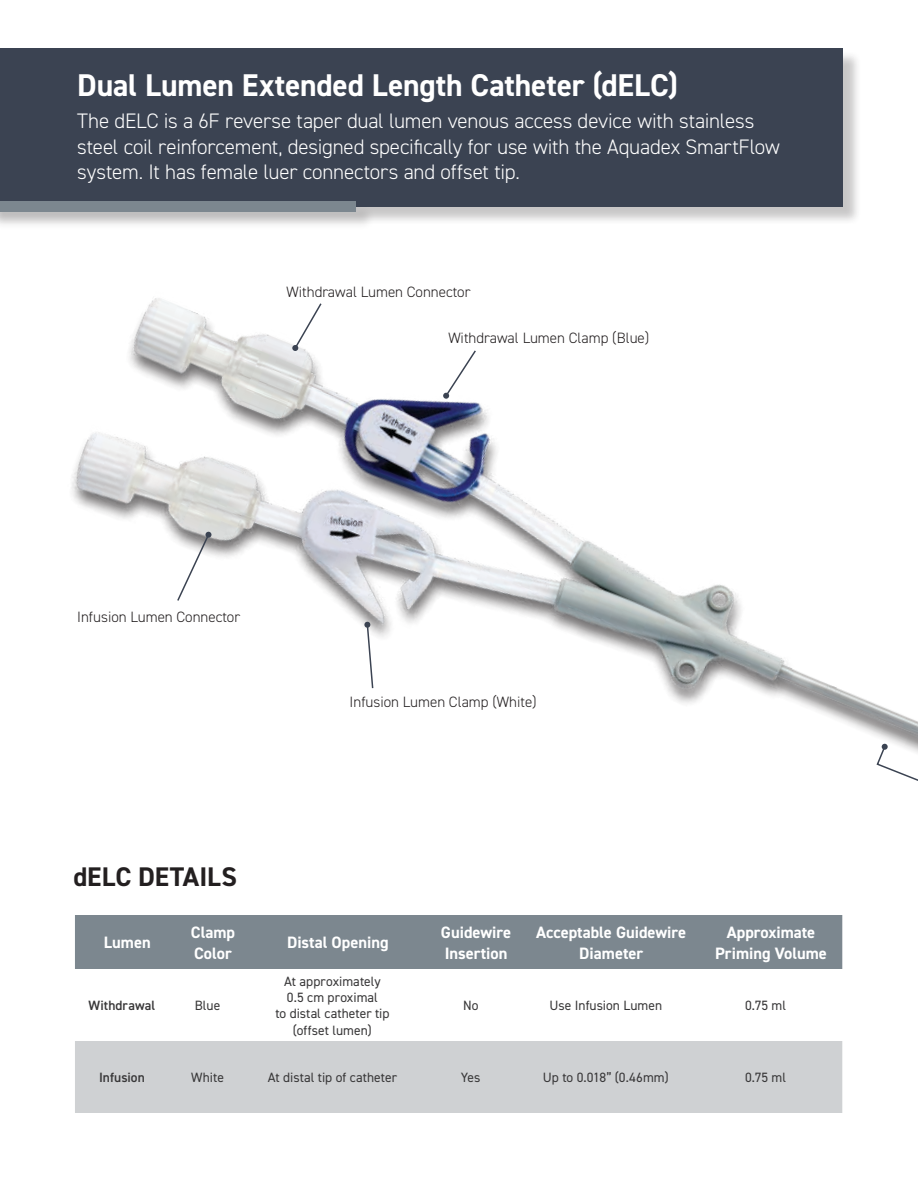
<style>
.page{position:relative;width:918px;height:1188px;background:#fff}
.page>*{position:absolute;margin:0;border:0;box-sizing:border-box;transform-origin:0 0}
.t1{font:700 31.5px "DIN2014";letter-spacing:-.005em;color:#fff}
.t2{font:700 27px "DIN2014";letter-spacing:.005em;color:#231f20}
.t3{font:300 21px/25.2px "DIN2014";letter-spacing:-.01em;color:#fff}
.t4{font:700 16.5px/21px "DIN2014";color:#fff}
.t5{font:300 15px "DIN2014";color:#231f20}
.t6{font:13.5px/16.2px "DIN2014";color:#383738;text-align:center}
.t7{font:600 13.5px "DIN2014";letter-spacing:.005em;color:#383738}
</style>
<div class="page">
<img style="left:71px;top:298px;width:847px;height:446px">
<div style="left:0;top:50px;width:862px;height:176px;background:#231f20;opacity:.25"></div>
<div style="left:0;top:48px;width:843px;height:159px;background:#3b4352"></div>
<div style="left:0;top:204px;width:374px;height:27px;background:#231f20;opacity:.15"></div>
<div style="left:0;top:202px;width:356px;height:10px;background:#7c878f"></div>
<div style="left:75px;top:915px;width:767px;height:54px;background:#7c878f"></div>
<div style="left:75px;top:1041px;width:767px;height:72px;background:#cfd1d3"></div>
<svg style="left:292px;top:302px;width:31px;height:49px"></svg>
<svg style="left:443px;top:349px;width:34px;height:50px"></svg>
<svg style="left:176px;top:533px;width:34px;height:69px"></svg>
<div style="left:205px;top:532px;width:7px;height:6px;background:#3b4352;border-radius:50%"></div>
<svg style="left:364px;top:621px;width:10px;height:69px"></svg>
<svg style="left:876px;top:744px;width:42px;height:37px"></svg>
<h1 class="t1" style="left:77px;top:64px;width:602px">Dual Lumen Extended Length Catheter (dELC)</h1>
<p class="t3" style="left:77px;top:109px;width:704px">The dELC is a 6F reverse taper dual lumen venous access device with stainless steel coil reinforcement, designed specifically for use with the Aquadex SmartFlow system. It has female luer connectors and offset tip.</p>
<p class="t5" style="left:286px;top:283px;width:186px">Withdrawal Lumen Connector</p>
<p class="t5" style="left:77px;top:608px;width:165px">Infusion Lumen Connector</p>
<p class="t2" style="left:74px;top:859px;width:165px">dELC DETAILS</p>
<p class="t5" style="left:448px;top:329px;width:202px">Withdrawal Lumen Clamp (Blue)</p>
<p class="t5" style="left:350px;top:693px;width:189px">Infusion Lumen Clamp (White)</p>
<p class="t4" style="left:104px;top:932px;width:48px">Lumen</p>
<p class="t4" style="left:191px;top:922px;width:46px">Clamp<br>Color</p>
<p class="t4" style="left:287px;top:932px;width:103px">Distal Opening</p>
<p class="t4" style="left:441px;top:922px;width:72px">Guidewire<br>Insertion</p>
<p class="t4" style="left:536px;top:922px;width:151px;text-align:center">Acceptable Guidewire<br>Diameter</p>
<p class="t4" style="left:715px;top:922px;width:113px;text-align:center">Approximate<br>Priming Volume</p>
<p class="t7" style="left:89px;top:997px;width:68px">Withdrawal</p>
<p class="t6" style="left:195px;top:997px;width:27px">Blue</p>
<p class="t6" style="left:275px;top:973px;width:116px">At approximately<br>0.5 cm proximal<br>to distal catheter tip (offset lumen)</p>
<p class="t6" style="left:463px;top:997px;width:17px">No</p>
<p class="t6" style="left:550px;top:997px;width:114px">Use Infusion Lumen</p>
<p class="t6" style="left:745px;top:997px;width:43px">0.75 ml</p>
<p class="t7" style="left:99px;top:1069px;width:47px">Infusion</p>
<p class="t6" style="left:191px;top:1069px;width:34px">White</p>
<p class="t6" style="left:268px;top:1069px;width:131px">At distal tip of catheter</p>
<p class="t6" style="left:461px;top:1069px;width:21px">Yes</p>
<p class="t6" style="left:543px;top:1069px;width:127px">Up to 0.018” (0.46mm)</p>
<p class="t6" style="left:745px;top:1069px;width:43px">0.75 ml</p>
</div>
